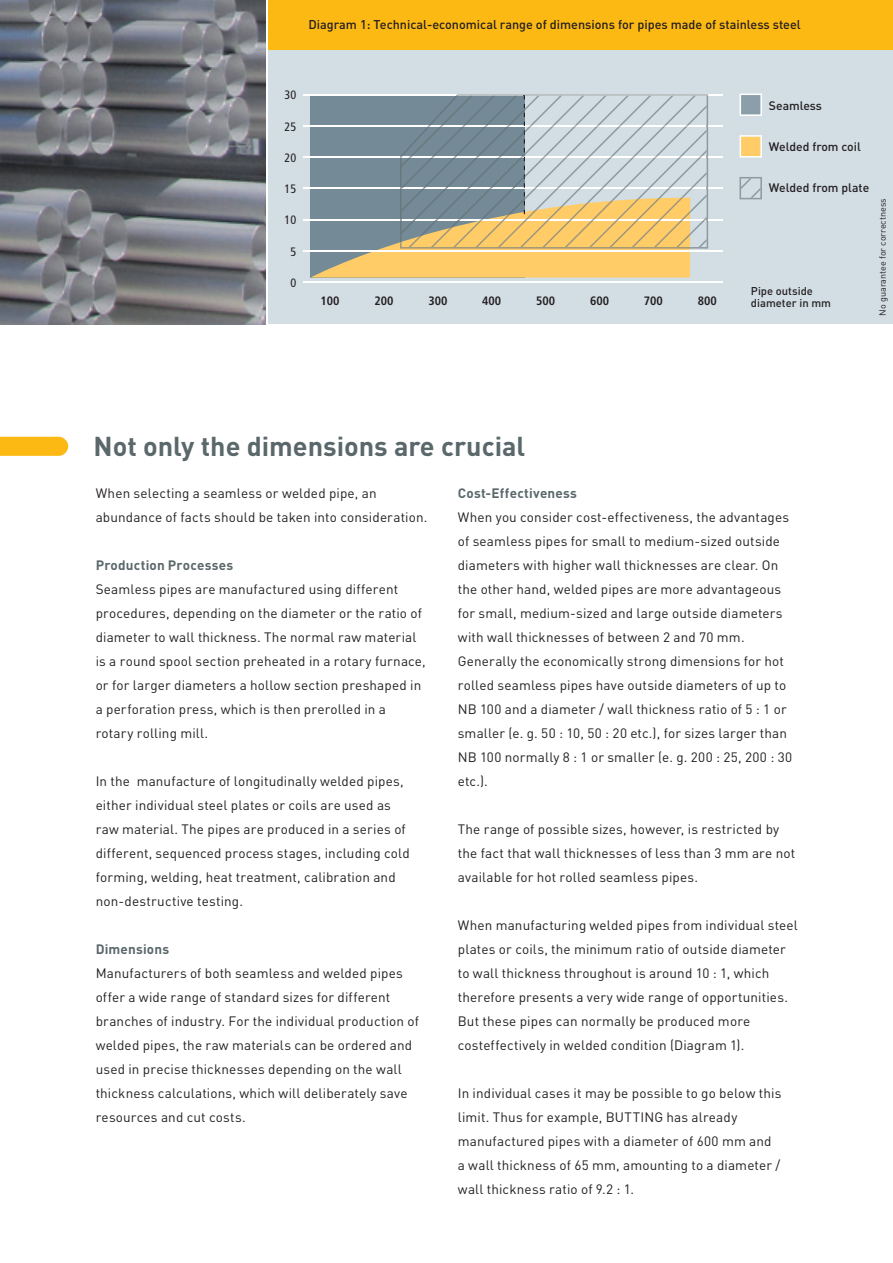
<style>
.page{position:relative;width:893px;height:1263px;background:#fff}
.page>*{position:absolute;margin:0;border:0;box-sizing:border-box;transform-origin:0 0}
.t1{font:700 27px "DIN";color:#5b686b}
.t2{font:13.5px/24px "DIN";letter-spacing:.01em;color:#231f20}
.t3{font:700 13.5px "DIN";letter-spacing:.015em;color:#5b686b}
.t4{font:500 12.6px "DIN";color:#231f20}
.t5{font:500 12.15px "DIN";color:#231f20}
.t6{font:700 condensed 12.15px "Frutiger";color:#231f20}
.t7{font:condensed 12.15px "Frutiger";color:#231f20}
.t8{font:500 11.25px/12.6px "DIN";color:#231f20}
.t9{font:9px "DIN";color:#231f20}
</style>
<div class="page">
<div style="left:240px;top:42px;width:653px;height:282px;background:#d2dde4"></div>
<div style="left:240px;top:0;width:653px;height:50px;background:#fdb913"></div>
<hr style="left:303px;top:94px;width:420px;height:2px;background:#fff">
<hr style="left:303px;top:126px;width:420px;height:1px;background:#fff">
<hr style="left:303px;top:157px;width:420px;height:1px;background:#fff">
<hr style="left:303px;top:188px;width:420px;height:1px;background:#fff">
<hr style="left:303px;top:219px;width:420px;height:1px;background:#fff">
<hr style="left:303px;top:250px;width:420px;height:1px;background:#fff">
<hr style="left:303px;top:281px;width:420px;height:1px;background:#fff">
<svg style="left:310px;top:94px;width:398px;height:184px"></svg>
<svg style="left:739px;top:94px;width:23px;height:22px"></svg>
<svg style="left:739px;top:135px;width:23px;height:23px"></svg>
<svg style="left:739px;top:177px;width:23px;height:22px"></svg>
<img style="left:0;top:0;width:266px;height:324px">
<svg style="left:0;top:437px;width:68px;height:19px"></svg>
<hr style="left:266px;top:0;width:2px;height:331px;background:#fff">
<p class="t4" style="left:309px;top:16px;width:494px">Diagram 1: Technical-economical range of dimensions for pipes made of stainless steel</p>
<p class="t7" style="left:285px;top:88px;width:13px">30</p>
<p class="t7" style="left:285px;top:119px;width:13px">25</p>
<p class="t7" style="left:285px;top:150px;width:13px">20</p>
<p class="t7" style="left:285px;top:182px;width:13px">15</p>
<p class="t7" style="left:285px;top:213px;width:13px">10</p>
<p class="t7" style="left:290px;top:244px;width:7px">5</p>
<p class="t7" style="left:290px;top:275px;width:7px">0</p>
<p class="t6" style="left:321px;top:293px;width:21px">100</p>
<p class="t6" style="left:374px;top:293px;width:21px">200</p>
<p class="t6" style="left:428px;top:293px;width:21px">300</p>
<p class="t6" style="left:482px;top:293px;width:21px">400</p>
<p class="t6" style="left:536px;top:293px;width:21px">500</p>
<p class="t6" style="left:590px;top:293px;width:21px">600</p>
<p class="t6" style="left:644px;top:293px;width:21px">700</p>
<p class="t6" style="left:698px;top:293px;width:21px">800</p>
<p class="t5" style="left:769px;top:97px;width:55px">Seamless</p>
<p class="t5" style="left:769px;top:138px;width:93px">Welded from coil</p>
<p class="t5" style="left:769px;top:179px;width:102px">Welded from plate</p>
<p class="t8" style="left:751px;top:284px;width:82px">Pipe outside diameter in mm</p>
<p class="t9" style="left:877px;top:315px;width:119px;rotate:-90deg">No guarantee for correctness</p>
<h1 class="t1" style="left:94px;top:428px;width:433px">Not only the dimensions are crucial</h1>
<p class="t2" style="left:96px;top:481px;width:333px">When selecting a seamless or welded pipe, an abundance of facts should be taken into consideration.</p>
<p class="t3" style="left:96px;top:556px;width:139px">Production Processes</p>
<p class="t2" style="left:96px;top:577px;width:332px">Seamless pipes are manufactured using different procedures, depending on the diameter or the ratio of diameter to wall thickness. The normal raw material is a round spool section preheated in a rotary furnace, or for larger diameters a hollow section preshaped in a perforation press, which is then prerolled in a rotary rolling mill.</p>
<p class="t2" style="left:96px;top:769px;width:316px">In the manufacture of longitudinally welded pipes, either individual steel plates or coils are used as raw material. The pipes are produced in a series of different, sequenced process stages, including cold forming, welding, heat treatment, calibration and non-destructive testing.</p>
<p class="t3" style="left:96px;top:940px;width:75px">Dimensions</p>
<p class="t2" style="left:96px;top:961px;width:325px">Manufacturers of both seamless and welded pipes offer a wide range of standard sizes for different branches of industry. For the individual production of welded pipes, the raw materials can be ordered and used in precise thicknesses depending on the wall thickness calculations, which will deliberately save resources and cut costs.</p>
<p class="t3" style="left:458px;top:484px;width:121px">Cost-Effectiveness</p>
<p class="t2" style="left:458px;top:506px;width:336px">When you consider cost-effectiveness, the advantages of seamless pipes for small to medium-sized outside diameters with higher wall thicknesses are clear. On the other hand, welded pipes are more advantageous for small, medium-sized and large outside diameters with wall thicknesses of between 2 and 70 mm.<br>Generally the economically strong dimensions for hot rolled seamless pipes have outside diameters of up to NB 100 and a diameter / wall thickness ratio of 5 : 1 or smaller (e. g. 50 : 10, 50 : 20 etc.), for sizes larger than NB 100 normally 8 : 1 or smaller (e. g. 200 : 25, 200 : 30 etc.).</p>
<p class="t2" style="left:458px;top:818px;width:339px">The range of possible sizes, however, is restricted by the fact that wall thicknesses of less than 3 mm are not available for hot rolled seamless pipes.</p>
<p class="t2" style="left:458px;top:914px;width:342px">When manufacturing welded pipes from individual steel plates or coils, the minimum ratio of outside diameter to wall thickness throughout is around 10 : 1, which therefore presents a very wide range of opportunities.<br>But these pipes can normally be produced more costeffectively in welded condition (Diagram 1).</p>
<p class="t2" style="left:458px;top:1082px;width:325px">In individual cases it may be possible to go below this limit. Thus for example, BUTTING has already manufactured pipes with a diameter of 600 mm and a wall thickness of 65 mm, amounting to a diameter / wall thickness ratio of 9.2 : 1.</p>
</div>
